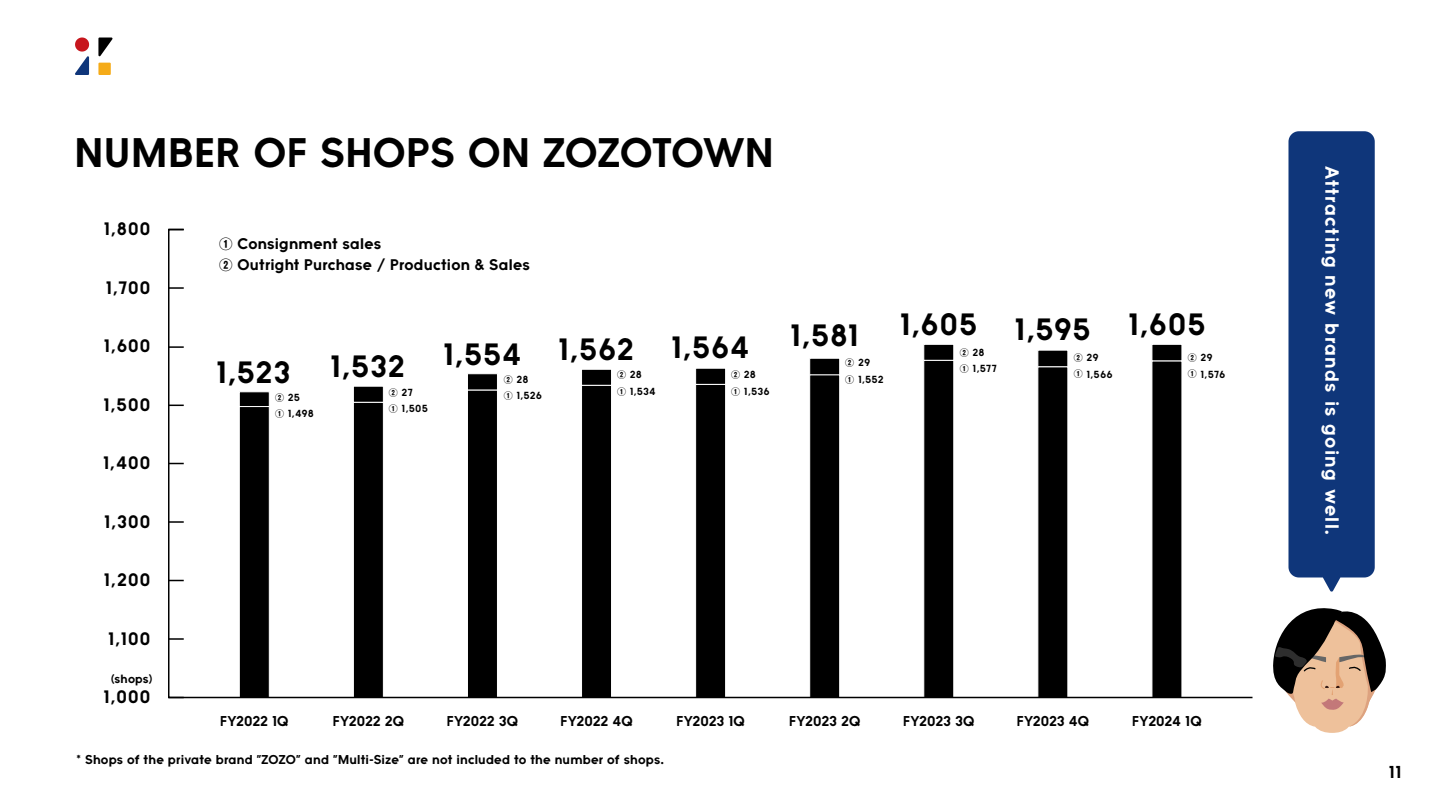
<style>
.page{position:relative;width:1440px;height:810px;background:#fff}
.page>*{position:absolute;margin:0;border:0;box-sizing:border-box;transform-origin:0 0}
.t1{font:700 41.25px "ZOZO Gothic 005";letter-spacing:.025em;color:#000}
.t2{font:700 30.75px "ZOZO Gothic 005";letter-spacing:.065em;color:#000}
.t3{font:700 19.05px "ZOZO Gothic 005";letter-spacing:.07em;color:#fff}
.t4{font:700 18px "ZOZO Gothic 005";letter-spacing:.105em;color:#000}
.t5{font:700 17.25px "ZOZO Gothic 005";color:#000}
.t6{font:700 15.38px/21px "ZOZO Gothic 005";letter-spacing:.02em;color:#000}
.t7{font:700 14.25px "ZOZO Gothic 005";letter-spacing:.035em;color:#000}
.t8{font:700 12.83px "ZOZO Gothic 005";letter-spacing:.02em;color:#000}
.t9{font:700 12px "ZOZO Gothic 005";letter-spacing:.025em;color:#000}
.t10{font:700 10.27px/16.5px "ZOZO Gothic 005";letter-spacing:.07em;color:#000}
.s1{font-family:"Gothic MB101 Pro";font-size:10.5px}
.s2{font-family:"Gothic MB101 Pro";font-size:13.5px}
.s3{font-family:"Gothic MB101 Pro";font-size:9px}
</style>
<div class="page">
<svg style="left:168px;top:228px;width:1085px;height:471px"></svg>
<svg style="left:98px;top:63px;width:13px;height:12px"></svg>
<svg style="left:98px;top:38px;width:14px;height:18px"></svg>
<svg style="left:75px;top:38px;width:14px;height:37px"></svg>
<svg style="left:1273px;top:608px;width:113px;height:125px"></svg>
<div style="left:1288px;top:131px;width:87px;height:461px;background:#0f367a"></div>
<h1 class="t1" style="left:75px;top:127px;width:700px">NUMBER OF SHOPS ON ZOZOTOWN</h1>
<h3 class="t4" style="left:104px;top:218px;width:47px">1,800</h3>
<h3 class="t4" style="left:106px;top:276px;width:45px">1,700</h3>
<h3 class="t4" style="left:104px;top:335px;width:47px">1,600</h3>
<h3 class="t4" style="left:104px;top:393px;width:48px">1,500</h3>
<h3 class="t4" style="left:103px;top:452px;width:48px">1,400</h3>
<h3 class="t4" style="left:104px;top:510px;width:47px">1,300</h3>
<h3 class="t4" style="left:104px;top:569px;width:47px">1,200</h3>
<h3 class="t4" style="left:108px;top:627px;width:43px">1,100</h3>
<p class="t9" style="left:104px;top:671px;width:56px"><span class="s1">（</span>shops<span class="s1">）</span></p>
<h3 class="t4" style="left:104px;top:686px;width:48px">1,000</h3>
<h3 class="t6" style="left:219px;top:233px;width:312px"><span class="s2">①</span> Consignment sales<br><span class="s2">②</span> Outright Purchase / Production &amp; Sales</h3>
<h2 class="t2" style="left:331px;top:347px;width:75px">1,532</h2>
<h2 class="t2" style="left:217px;top:353px;width:75px">1,523</h2>
<p class="t10" style="left:275px;top:389px;width:40px"><span class="s3">②</span> 25<br><span class="s3">①</span> 1,498</p>
<p class="t10" style="left:389px;top:383px;width:40px"><span class="s3">②</span> 27<br><span class="s3">①</span> 1,505</p>
<h2 class="t2" style="left:444px;top:335px;width:79px">1,554</h2>
<p class="t10" style="left:504px;top:371px;width:40px"><span class="s3">②</span> 28<br><span class="s3">①</span> 1,526</p>
<h2 class="t2" style="left:559px;top:330px;width:76px">1,562</h2>
<p class="t10" style="left:617px;top:366px;width:40px"><span class="s3">②</span> 28<br><span class="s3">①</span> 1,534</p>
<h2 class="t2" style="left:672px;top:328px;width:78px">1,564</h2>
<p class="t10" style="left:731px;top:366px;width:40px"><span class="s3">②</span> 28<br><span class="s3">①</span> 1,536</p>
<h2 class="t2" style="left:791px;top:316px;width:69px">1,581</h2>
<p class="t10" style="left:845px;top:354px;width:40px"><span class="s3">②</span> 29<br><span class="s3">①</span> 1,552</p>
<h2 class="t2" style="left:900px;top:305px;width:78px">1,605</h2>
<p class="t10" style="left:960px;top:344px;width:39px"><span class="s3">②</span> 28<br><span class="s3">①</span> 1,577</p>
<h2 class="t2" style="left:1015px;top:310px;width:77px">1,595</h2>
<p class="t10" style="left:1074px;top:349px;width:40px"><span class="s3">②</span> 29<br><span class="s3">①</span> 1,566</p>
<h2 class="t2" style="left:1129px;top:305px;width:78px">1,605</h2>
<p class="t10" style="left:1188px;top:349px;width:39px"><span class="s3">②</span> 29<br><span class="s3">①</span> 1,576</p>
<h3 class="t7" style="left:220px;top:712px;width:70px">FY2022 1Q</h3>
<h3 class="t7" style="left:333px;top:712px;width:73px">FY2022 2Q</h3>
<h3 class="t7" style="left:447px;top:712px;width:73px">FY2022 3Q</h3>
<h3 class="t7" style="left:560px;top:712px;width:74px">FY2022 4Q</h3>
<h3 class="t7" style="left:676px;top:712px;width:70px">FY2023 1Q</h3>
<h3 class="t7" style="left:789px;top:712px;width:73px">FY2023 2Q</h3>
<h3 class="t7" style="left:903px;top:712px;width:73px">FY2023 3Q</h3>
<h3 class="t7" style="left:1017px;top:712px;width:74px">FY2023 4Q</h3>
<h3 class="t7" style="left:1132px;top:712px;width:71px">FY2024 1Q</h3>
<p class="t8" style="left:77px;top:751px;width:589px">* Shops of the private brand "ZOZO" and "Multi-Size" are not included to the number of shops.</p>
<h3 class="t3" style="left:1344px;top:166px;width:370px;rotate:90deg">Attracting new brands is going well.</h3>
<h3 class="t5" style="left:1389px;top:761px;width:13px">11</h3>
</div>
